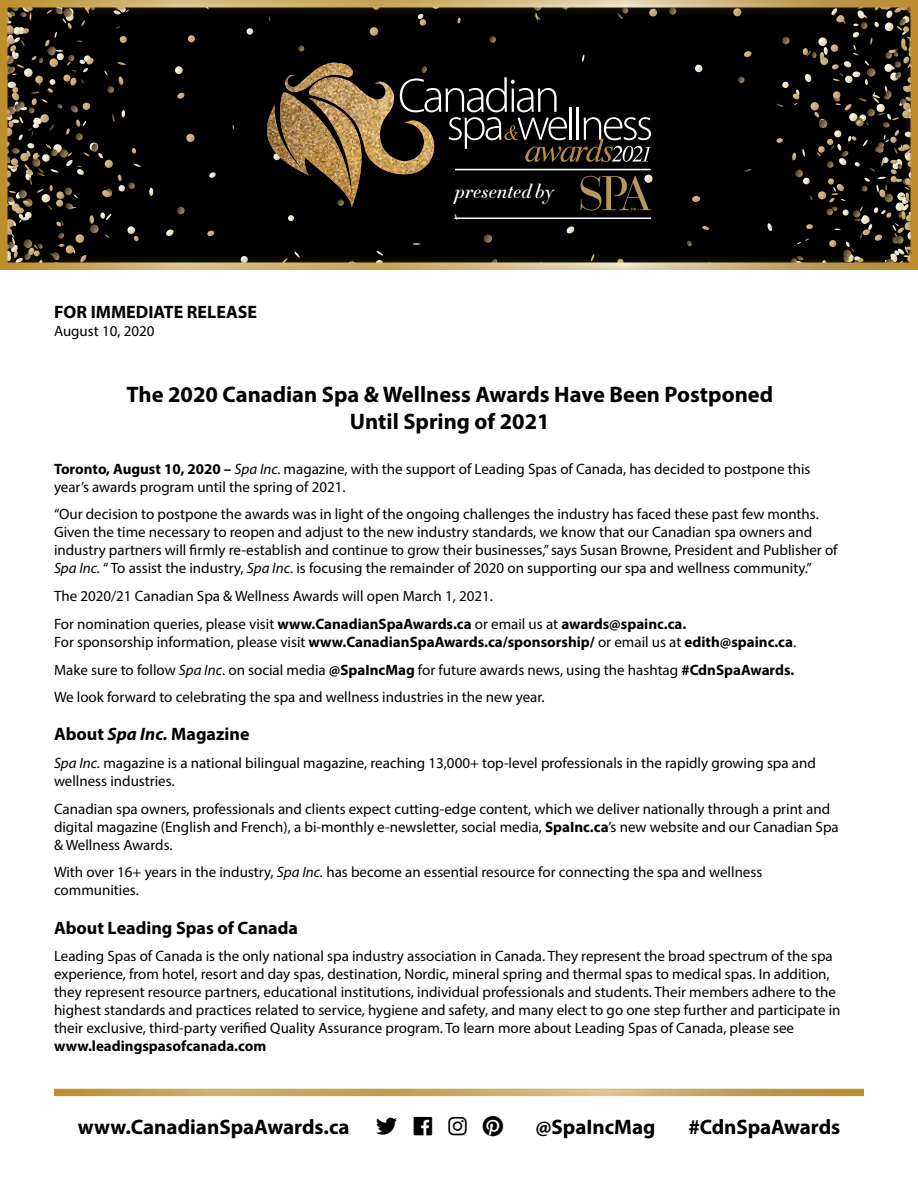
<style>
.page{position:relative;width:918px;height:1188px;background:#fff}
.page>*{position:absolute;margin:0;border:0;box-sizing:border-box;transform-origin:0 0}
.t1{font:700 22.5px/27px "Myriad Pro";color:#000;text-align:center}
.t2{font:700 21px "Myriad Pro";color:#000}
.t3{font:21px "Font Awesome 5 Brands";color:#000}
.t4{font:19.5px "Didot HTF M11 Medium Ital";color:#fff}
.t5{font:700 18px "Myriad Pro";color:#000}
.t6{font:15px/18px "Myriad Pro";color:#000}
.t7{font:700 15px "Myriad Pro";color:#000}
.s1{font-weight:700}
.s2{font-style:italic}
</style>
<div class="page">
<div style="left:0;top:0;width:918px;height:271px;background:#bc8e2d;opacity:.75"></div>
<svg style="left:267px;top:0;width:390px;height:245px;background:#282218"></svg>
<hr style="left:455px;top:218px;width:196px;height:1px;background:#fff">
<div style="left:52px;top:1086px;width:814px;height:10px;background:#bc8e2d;opacity:.75"></div>
<p class="t5" style="left:54px;top:300px;width:205px">FOR IMMEDIATE RELEASE</p>
<p class="t6" style="left:54px;top:322px;width:102px">August 10, 2020</p>
<h3 class="t4" style="left:455px;top:179px;width:101px">presented by</h3>
<h1 class="t1" style="left:126px;top:380px;width:648px">The 2020 Canadian Spa &amp; Wellness Awards Have Been Postponed<br>Until Spring of 2021</h1>
<p class="t6" style="left:54px;top:459px;width:758px"><span class="s1">Toronto, August 10, 2020 –</span> <span class="s2">Spa Inc.</span> magazine, with the support of Leading Spas of Canada, has decided to postpone this year’s awards program until the spring of 2021.</p>
<p class="t6" style="left:54px;top:505px;width:785px">“Our decision to postpone the awards was in light of the ongoing challenges the industry has faced these past few months.<br>Given the time necessary to reopen and adjust to the new industry standards, we know that our Canadian spa owners and industry partners will firmly re-establish and continue to grow their businesses,” says Susan Browne, President and Publisher of <span class="s2">Spa Inc.</span> “ To assist the industry, <span class="s2">Spa Inc</span>. is focusing the remainder of 2020 on supporting our spa and wellness community.”</p>
<p class="t6" style="left:54px;top:582px;width:634px;line-height:27.8px">The 2020/21 Canadian Spa &amp; Wellness Awards will open March 1, 2021.<br>For nomination queries, please visit <span class="s1">www.CanadianSpaAwards.ca</span> or email us at <span class="s1">awards@spainc.ca.</span></p>
<p class="t6" style="left:54px;top:628px;width:744px;line-height:27.8px;text-align:justify">For sponsorship information, please visit <span class="s1">www.CanadianSpaAwards.ca/sponsorship/</span> or email us at <span class="s1">edith@spainc.ca</span>.<br>Make sure to follow <span class="s2">Spa Inc</span>. on social media <span class="s1">@SpaIncMag</span> for future awards news, using the hashtag <span class="s1">#CdnSpaAwards.<br></span>We look forward to celebrating the spa and wellness industries in the new year.</p>
<p class="t5" style="left:54px;top:722px;width:197px">About <span class="s2">Spa Inc.</span> Magazine</p>
<p class="t6" style="left:54px;top:754px;width:763px"><span class="s2">Spa Inc.</span> magazine is a national bilingual magazine, reaching 13,000+ top-level professionals in the rapidly growing spa and wellness industries.</p>
<p class="t6" style="left:54px;top:799px;width:786px">Canadian spa owners, professionals and clients expect cutting-edge content, which we deliver nationally through a print and digital magazine (English and French), a bi-monthly e-newsletter, social media, <span class="s1">SpaInc.ca</span>’s new website and our Canadian Spa &amp; Wellness Awards.</p>
<p class="t6" style="left:54px;top:863px;width:710px">With over 16+ years in the industry, <span class="s2">Spa Inc.</span> has become an essential resource for connecting the spa and wellness communities.</p>
<p class="t5" style="left:54px;top:916px;width:245px">About Leading Spas of Canada</p>
<p class="t6" style="left:54px;top:947px;width:788px">Leading Spas of Canada is the only national spa industry association in Canada. They represent the broad spectrum of the spa experience, from hotel, resort and day spas, destination, Nordic, mineral spring and thermal spas to medical spas. In addition, they represent resource partners, educational institutions, individual professionals and students. Their members adhere to the highest standards and practices related to service, hygiene and safety, and many elect to go one step further and participate in their exclusive, third-party verified Quality Assurance program. To learn more about Leading Spas of Canada, please see</p>
<p class="t7" style="left:54px;top:1036px;width:214px">www.leadingspasofcanada.com</p>
<h2 class="t2" style="left:78px;top:1113px;width:273px">www.CanadianSpaAwards.ca</h2>
<h2 class="t3" style="left:376px;top:1116px;width:129px">▼▼▼ □□ ■▲▼ ■▼▲▼</h2>
<h2 class="t2" style="left:535px;top:1113px;width:122px">@SpaIncMag</h2>
<h2 class="t2" style="left:688px;top:1113px;width:153px">#CdnSpaAwards</h2>
</div>
